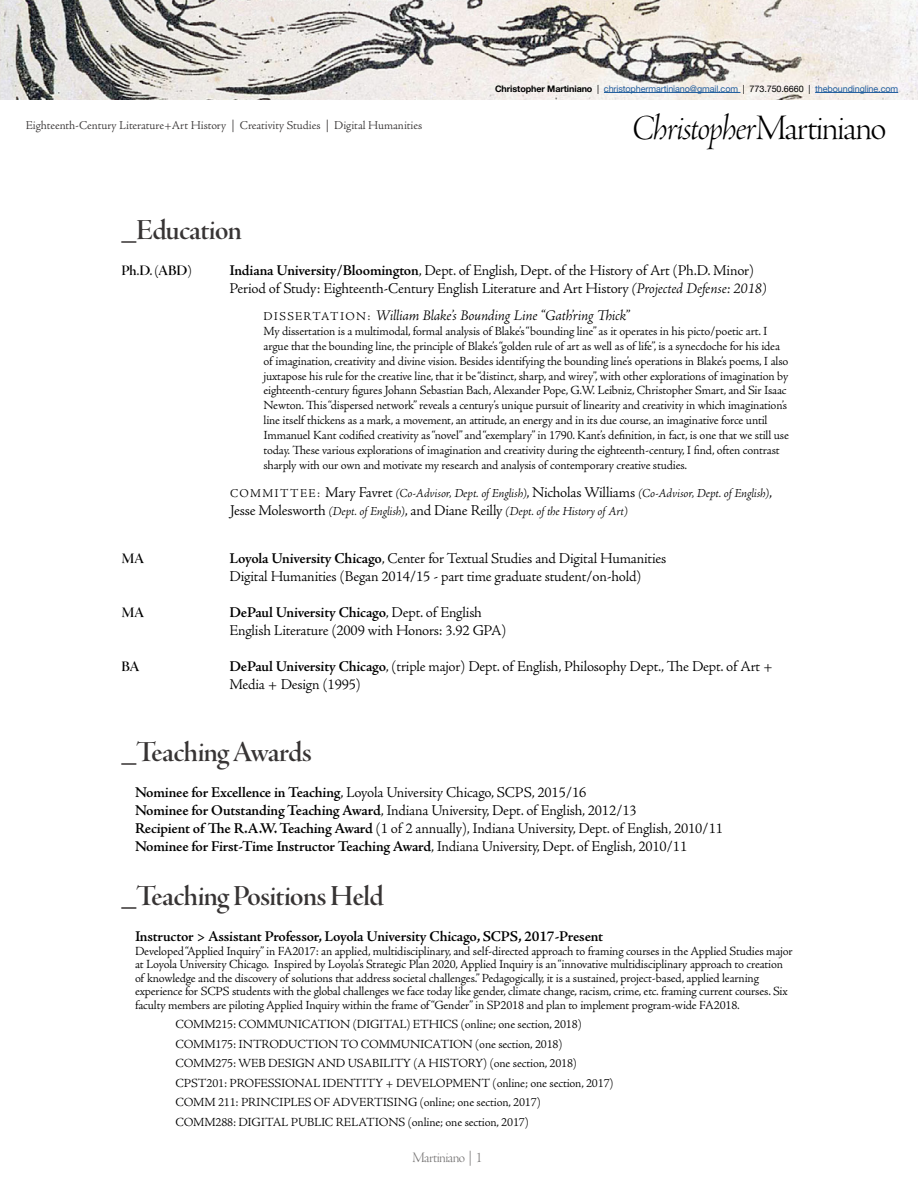
<style>
.page{position:relative;width:918px;height:1188px;background:#fff}
.page>*{position:absolute;margin:0;border:0;box-sizing:border-box;transform-origin:0 0}
.t1{font:37.05px "Adobe Jenson Pro Lt It Disp";letter-spacing:-.03em;color:#000}
.t2{font:30px "Adobe Jenson Pro Semibold Disp";letter-spacing:-.015em;color:#373434}
.t3{font:300 15px/18px "Adobe Jenson Pro";letter-spacing:-.015em;color:#000}
.t4{font:600 15px "Adobe Jenson Pro";letter-spacing:-.015em;color:#000}
.t5{font:italic 300 15px "Adobe Jenson Pro";letter-spacing:-.015em;color:#000}
.t6{font:15px "Adobe Jenson Pro Semibold Disp";letter-spacing:-.015em;color:#000}
.t7{font:15px "Adobe Jenson Pro Lt Disp";letter-spacing:-.035em;color:#737171}
.t8{font:300 12.45px/15px "Adobe Jenson Pro";letter-spacing:-.01em;color:#000}
.t9{font:italic 300 12.45px/18px "Adobe Jenson Pro";letter-spacing:-.01em;color:#000}
.t10{font:300 12px "Adobe Jenson Pro";letter-spacing:-.005em;color:#373434}
.t11{font:9px "Helvetica Neue";letter-spacing:-.01em;color:#215e9e}
.s1{font-weight:700;color:#000}
.s2{color:#000}
.s3{font-family:"Adobe Jenson Pro Lt Disp"}
.s4{font-weight:600}
.s5{font-style:italic}
.s6{font-style:normal;font-size:12px}
.s7{font-style:normal;font-size:15px}
</style>
<div class="page">
<img style="left:0;top:0;width:918px;height:99px">
<hr style="left:604px;top:92px;width:136px;height:1px;background:#215e9e">
<hr style="left:815px;top:92px;width:83px;height:1px;background:#215e9e">
<p class="t10" style="left:26px;top:119px;width:398px">Eighteenth-Century Literature+Art History | Creativity Studies | Digital Humanities</p>
<p class="t11" style="left:495px;top:82px;width:405px"><span class="s1">Christopher Martiniano</span> <span class="s2">|</span> christophermartiniano@gmail.com <span class="s2">| 773.750.6660 |</span> theboundingline.com</p>
<h1 class="t1" style="left:632px;top:107px;width:256px">Christopher<span class="s3">Martiniano</span></h1>
<h2 class="t2" style="left:122px;top:213px;width:122px">_Education</h2>
<p class="t6" style="left:122px;top:262px;width:72px">Ph.D. (ABD)</p>
<p class="t3" style="left:230px;top:262px;width:539px"><span class="s4">Indiana University/Bloomington</span>, Dept. of English, Dept. of the History of Art (Ph.D. Minor)<br>Period of Study: Eighteenth-Century English Literature and Art History <span class="s5">(Projected Defense: 2018)</span></p>
<p class="t5" style="left:264px;top:307px;width:368px"><span class="s6">DISSERTATION:</span> William Blake’s Bounding Line “Gath’ring Thick”</p>
<p class="t8" style="left:264px;top:324px;width:527px">My dissertation is a multimodal, formal analysis of Blake’s “bounding line” as it operates in his picto/poetic art. I argue that the bounding line, the principle of Blake’s “golden rule of art as well as of life”, is a synecdoche for his idea of imagination, creativity and divine vision. Besides identifying the bounding line’s operations in Blake’s poems, I also juxtapose his rule for the creative line, that it be “distinct, sharp, and wirey”, with other explorations of imagination by eighteenth-century figures Johann Sebastian Bach, Alexander Pope, G.W. Leibniz, Christopher Smart, and Sir Isaac Newton. This “dispersed network” reveals a century’s unique pursuit of linearity and creativity in which imagination’s line itself thickens as a mark, a movement, an attitude, an energy and in its due course, an imaginative force until Immanuel Kant codified creativity as “novel” and “exemplary” in 1790. Kant’s definition, in fact, is one that we still use today. These various explorations of imagination and creativity during the eighteenth-century, I find, often contrast sharply with our own and motivate my research and analysis of contemporary creative studies.</p>
<p class="t9" style="left:230px;top:485px;width:544px"><span class="s6">COMMITTEE:</span> <span class="s7">Mary Favret</span> (Co-Advisor, Dept. of English)<span class="s7">, Nicholas Williams</span> (Co-Advisor, Dept. of English)<span class="s7">,<br>Jesse Molesworth</span> (Dept. of English)<span class="s7">, and Diane Reilly</span> (Dept. of the History of Art)</p>
<p class="t6" style="left:122px;top:550px;width:25px">MA</p>
<p class="t3" style="left:230px;top:550px;width:438px"><span class="s4">Loyola University Chicago</span>, Center for Textual Studies and Digital Humanities<br>Digital Humanities (Began 2014/15 - part time graduate student/on-hold)</p>
<p class="t6" style="left:122px;top:604px;width:25px">MA</p>
<p class="t3" style="left:230px;top:604px;width:279px"><span class="s4">DePaul University Chicago</span>, Dept. of English<br>English Literature (2009 with Honors: 3.92 GPA)</p>
<p class="t6" style="left:122px;top:658px;width:20px">BA</p>
<p class="t3" style="left:230px;top:658px;width:545px"><span class="s4">DePaul University Chicago</span>, (triple major) Dept. of English, Philosophy Dept., The Dept. of Art +<br>Media + Design (1995)</p>
<h2 class="t2" style="left:122px;top:735px;width:192px">_Teaching Awards</h2>
<p class="t3" style="left:135px;top:784px;width:589px"><span class="s4">Nominee for Excellence in Teaching</span>, Loyola University Chicago, SCPS, 2015/16<br><span class="s4">Nominee for Outstanding Teaching Award</span>, Indiana University, Dept. of English, 2012/13<br><span class="s4">Recipient of The R.A.W. Teaching Award</span> (1 of 2 annually), Indiana University, Dept. of English, 2010/11<br><span class="s4">Nominee for First-Time Instructor Teaching Award</span>, Indiana University, Dept. of English, 2010/11</p>
<h2 class="t2" style="left:122px;top:879px;width:264px">_Teaching Positions Held</h2>
<p class="t4" style="left:135px;top:928px;width:470px">Instructor &gt; Assistant Professor, Loyola University Chicago, SCPS, 2017-Present</p>
<p class="t8" style="left:135px;top:944px;width:659px;line-height:13.5px">Developed “Applied Inquiry” in FA2017: an applied, multidisciplinary, and self-directed approach to framing courses in the Applied Studies major at Loyola University Chicago. Inspired by Loyola’s Strategic Plan 2020, Applied Inquiry is an “innovative multidisciplinary approach to creation of knowledge and the discovery of solutions that address societal challenges.” Pedagogically, it is a sustained, project-based, applied learning experience for SCPS students with the global challenges we face today like gender, climate change, racism, crime, etc. framing current courses. Six faculty members are piloting Applied Inquiry within the frame of “Gender” in SP2018 and plan to implement program-wide FA2018.</p>
<p class="t8" style="left:175px;top:1015px;width:440px;line-height:19.5px">COMM215: COMMUNICATION (DIGITAL) ETHICS (online; one section, 2018)<br>COMM175: INTRODUCTION TO COMMUNICATION (one section, 2018)<br>COMM275: WEB DESIGN AND USABILITY (A HISTORY) (one section, 2018)<br>CPST201: PROFESSIONAL IDENTITY + DEVELOPMENT (online; one section, 2017)<br>COMM 211: PRINCIPLES OF ADVERTISING (online; one section, 2017)<br>COMM288: DIGITAL PUBLIC RELATIONS (online; one section, 2017)</p>
<p class="t7" style="left:412px;top:1149px;width:72px">Martiniano | 1</p>
</div>
